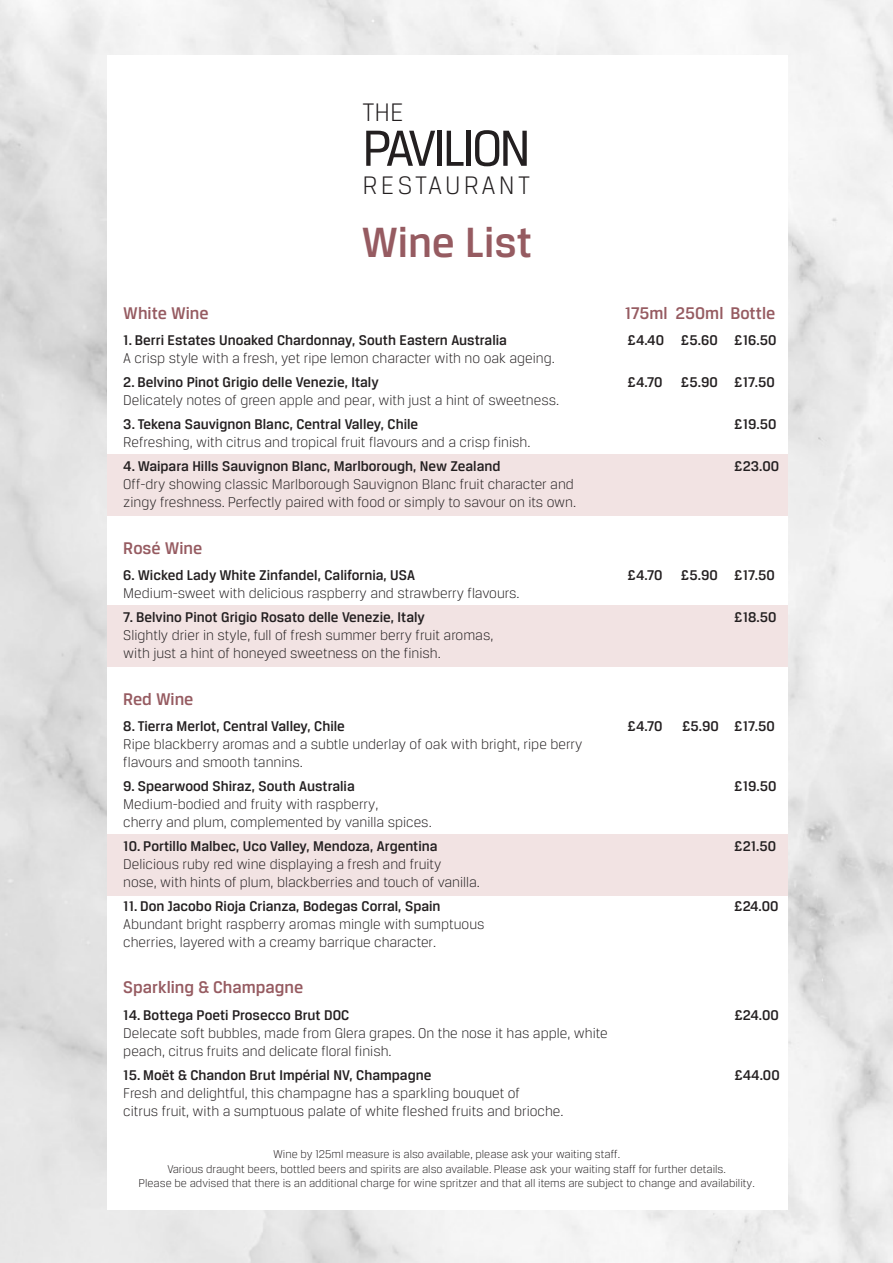
<style>
.page{position:relative;width:893px;height:1263px;background:#fff}
.page>*{position:absolute;margin:0;border:0;box-sizing:border-box;transform-origin:0 0}
.t1{font:54px "Breuer Text";letter-spacing:-.05em;color:#231f20}
.t2{font:500 45px "Breuer Text";color:#965b61}
.t3{font:300 27px "Breuer Text";letter-spacing:.12em;color:#231f20}
.t4{font:300 27px "Breuer Text";letter-spacing:.1em;color:#231f20}
.t5{font:500 18px "Breuer Text";color:#965b61}
.t6{font:300 15px/18px "Breuer Text";color:#231f20}
.t7{font:500 15px "Breuer Text";color:#231f20}
.t8{font:300 12px "Breuer Text";color:#231f20}
</style>
<div class="page">
<div style="left:107px;top:605px;width:680px;height:62px;background:#f2e3e3"></div>
<div style="left:107px;top:454px;width:680px;height:62px;background:#f2e3e3"></div>
<div style="left:107px;top:834px;width:680px;height:62px;background:#f2e3e3"></div>
<p class="t4" style="left:362px;top:97px;width:43px">THE</p>
<p class="t1" style="left:362px;top:118px;width:170px">PAVILION</p>
<p class="t3" style="left:362px;top:171px;width:169px">RESTAURANT</p>
<p class="t5" style="left:123px;top:303px;width:87px">White Wine</p>
<p class="t2" style="left:361px;top:218px;width:172px">Wine List</p>
<p class="t7" style="left:123px;top:332px;width:385px">1. Berri Estates Unoaked Chardonnay, South Eastern Australia</p>
<p class="t6" style="left:123px;top:349px;width:433px">A crisp style with a fresh, yet ripe lemon character with no oak ageing.</p>
<p class="t7" style="left:123px;top:374px;width:257px">2. Belvino Pinot Grigio delle Venezie, Italy</p>
<p class="t6" style="left:123px;top:391px;width:437px">Delicately notes of green apple and pear, with just a hint of sweetness.</p>
<p class="t7" style="left:123px;top:416px;width:296px">3. Tekena Sauvignon Blanc, Central Valley, Chile</p>
<p class="t6" style="left:123px;top:433px;width:409px">Refreshing, with citrus and tropical fruit flavours and a crisp finish.</p>
<p class="t7" style="left:123px;top:458px;width:379px">4. Waipara Hills Sauvignon Blanc, Marlborough, New Zealand</p>
<p class="t6" style="left:123px;top:475px;width:454px">Off-dry showing classic Marlborough Sauvignon Blanc fruit character and zingy freshness. Perfectly paired with food or simply to savour on its own.</p>
<p class="t5" style="left:123px;top:538px;width:80px">Rosé Wine</p>
<p class="t7" style="left:123px;top:567px;width:293px">6. Wicked Lady White Zinfandel, California, USA</p>
<p class="t6" style="left:123px;top:584px;width:398px">Medium-sweet with delicious raspberry and strawberry flavours.</p>
<p class="t7" style="left:123px;top:609px;width:303px">7. Belvino Pinot Grigio Rosato delle Venezie, Italy</p>
<p class="t6" style="left:123px;top:626px;width:371px">Slightly drier in style, full of fresh summer berry fruit aromas,</p>
<p class="t6" style="left:123px;top:644px;width:319px">with just a hint of honeyed sweetness on the finish.</p>
<p class="t5" style="left:123px;top:689px;width:72px">Red Wine</p>
<p class="t7" style="left:123px;top:718px;width:223px">8. Tierra Merlot, Central Valley, Chile</p>
<p class="t6" style="left:123px;top:735px;width:461px">Ripe blackberry aromas and a subtle underlay of oak with bright, ripe berry flavours and smooth tannins.</p>
<p class="t7" style="left:123px;top:778px;width:233px">9. Spearwood Shiraz, South Australia</p>
<p class="t6" style="left:123px;top:795px;width:310px">Medium-bodied and fruity with raspberry,<br>cherry and plum, complemented by vanilla spices.</p>
<p class="t7" style="left:123px;top:838px;width:316px">10. Portillo Malbec, Uco Valley, Mendoza, Argentina</p>
<p class="t6" style="left:123px;top:855px;width:358px">Delicious ruby red wine displaying a fresh and fruity<br>nose, with hints of plum, blackberries and touch of vanilla.</p>
<p class="t7" style="left:123px;top:898px;width:319px">11. Don Jacobo Rioja Crianza, Bodegas Corral, Spain</p>
<p class="t6" style="left:123px;top:915px;width:363px">Abundant bright raspberry aromas mingle with sumptuous cherries, layered with a creamy barrique character.</p>
<p class="t5" style="left:625px;top:303px;width:152px">175ml 250ml Bottle</p>
<p class="t7" style="left:628px;top:332px;width:38px">£4.40</p>
<p class="t7" style="left:628px;top:374px;width:36px">£4.70</p>
<p class="t7" style="left:681px;top:332px;width:38px">£5.60</p>
<p class="t7" style="left:681px;top:374px;width:38px">£5.90</p>
<p class="t7" style="left:734px;top:332px;width:44px">£16.50</p>
<p class="t7" style="left:734px;top:374px;width:42px">£17.50</p>
<p class="t7" style="left:734px;top:416px;width:44px">£19.50</p>
<p class="t7" style="left:734px;top:458px;width:46px">£23.00</p>
<p class="t7" style="left:628px;top:567px;width:36px">£4.70</p>
<p class="t7" style="left:681px;top:567px;width:38px">£5.90</p>
<p class="t7" style="left:734px;top:567px;width:42px">£17.50</p>
<p class="t7" style="left:734px;top:609px;width:44px">£18.50</p>
<p class="t7" style="left:628px;top:718px;width:36px">£4.70</p>
<p class="t7" style="left:682px;top:718px;width:38px">£5.90</p>
<p class="t7" style="left:734px;top:718px;width:42px">£17.50</p>
<p class="t7" style="left:734px;top:778px;width:44px">£19.50</p>
<p class="t7" style="left:734px;top:838px;width:43px">£21.50</p>
<p class="t7" style="left:734px;top:898px;width:46px">£24.00</p>
<p class="t5" style="left:123px;top:977px;width:181px">Sparkling &amp; Champagne</p>
<p class="t7" style="left:123px;top:1006px;width:228px">14. Bottega Poeti Prosecco Brut DOC</p>
<p class="t6" style="left:123px;top:1023px;width:486px">Delecate soft bubbles, made from Glera grapes. On the nose it has apple, white peach, citrus fruits and delicate floral finish.</p>
<p class="t7" style="left:123px;top:1066px;width:310px">15. Moët &amp; Chandon Brut Impérial NV, Champagne</p>
<p class="t6" style="left:123px;top:1083px;width:442px">Fresh and delightful, this champagne has a sparkling bouquet of<br>citrus fruit, with a sumptuous palate of white fleshed fruits and brioche.</p>
<p class="t8" style="left:273px;top:1148px;width:348px">Wine by 125ml measure is also available, please ask your waiting staff.</p>
<p class="t8" style="left:168px;top:1162px;width:560px">Various draught beers, bottled beers and spirits are also available. Please ask your waiting staff for further details.</p>
<p class="t8" style="left:139px;top:1176px;width:618px">Please be advised that there is an additional charge for wine spritzer and that all items are subject to change and availability.</p>
<p class="t7" style="left:734px;top:1006px;width:46px">£24.00</p>
<p class="t7" style="left:734px;top:1066px;width:47px">£44.00</p>
</div>
